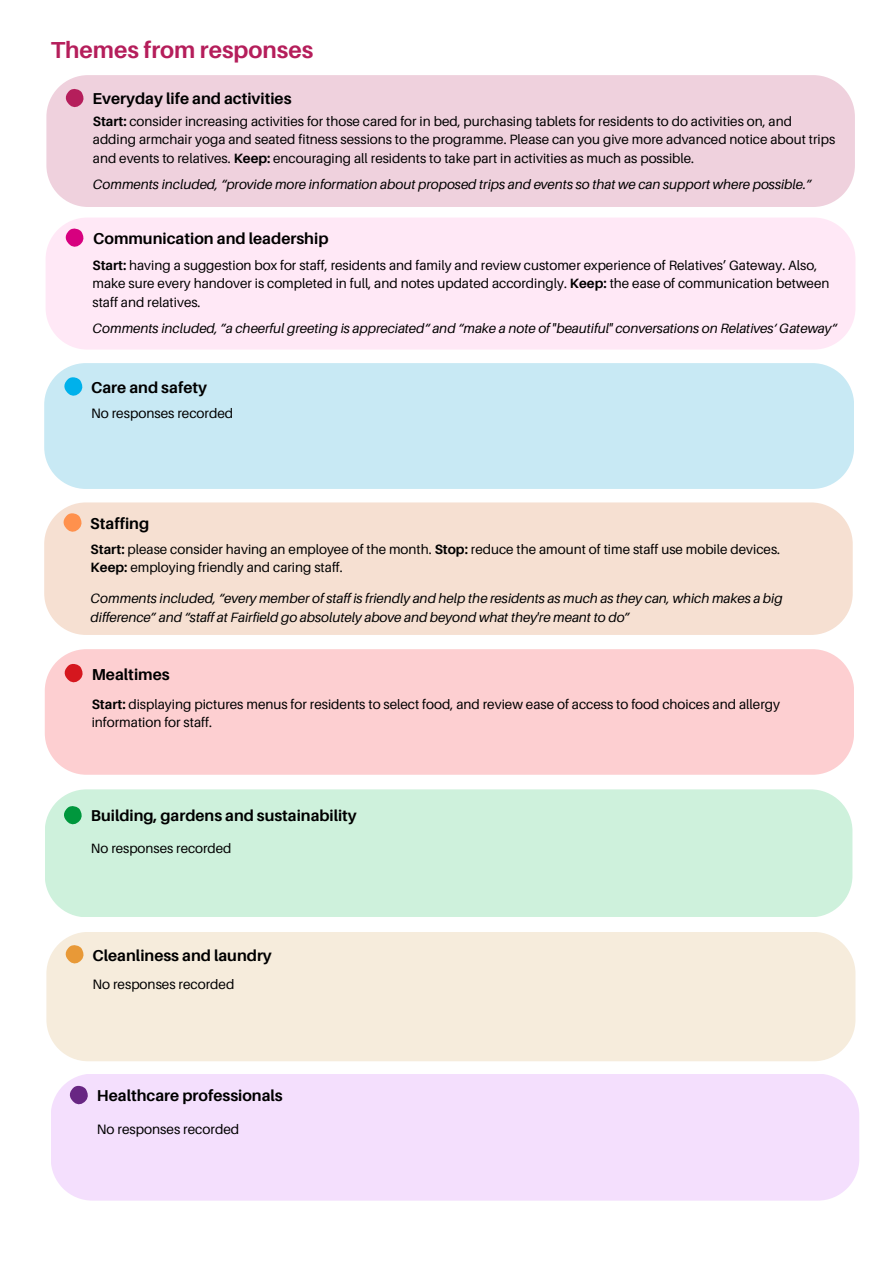
<style>
.page{position:relative;width:894px;height:1264px;background:#fff}
.page>*{position:absolute;margin:0;border:0;box-sizing:border-box;transform-origin:0 0}
.t1{font:700 23.1px "Aileron";color:#b51e5b}
.t2{font:300 16.05px "Aileron";color:#000}
.t3{font:700 15.75px "Aileron";color:#000}
.t4{font:13.65px "Aileron";color:#000}
.t5{font:13.5px/18.5px "Aileron";color:#000}
.t6{font:italic 13.5px/18.8px "Aileron";color:#000}
.t7{font:100 13.2px "Aileron";color:#000}
.s1{font-weight:700}
</style>
<div class="page">
<div style="left:44px;top:502px;width:808px;height:133px;background:#f6e0d2"></div>
<svg style="left:61px;top:511px;width:21px;height:22px"></svg>
<div style="left:44px;top:363px;width:809px;height:126px;background:#c8e9f4"></div>
<svg style="left:62px;top:375px;width:21px;height:22px"></svg>
<div style="left:45px;top:649px;width:808px;height:125px;background:#fdcfd1"></div>
<svg style="left:63px;top:662px;width:20px;height:21px"></svg>
<div style="left:45px;top:789px;width:807px;height:128px;background:#cef1dc"></div>
<svg style="left:62px;top:804px;width:20px;height:21px"></svg>
<div style="left:51px;top:1074px;width:808px;height:126px;background:#f4dffd"></div>
<svg style="left:68px;top:1084px;width:20px;height:21px"></svg>
<div style="left:46px;top:931px;width:809px;height:130px;background:#f6ecdc;border-radius:42px"></div>
<svg style="left:65px;top:945px;width:19px;height:19px"></svg>
<div style="left:46px;top:75px;width:808px;height:132px;background:#efd1dd"></div>
<svg style="left:64px;top:87px;width:20px;height:21px"></svg>
<div style="left:46px;top:217px;width:809px;height:132px;background:#ffe8f6"></div>
<svg style="left:64px;top:227px;width:20px;height:21px"></svg>
<h1 class="t1" style="left:51px;top:35px;width:264px">Themes from responses</h1>
<p class="t3" style="left:92px;top:89px;width:200px">Everyday life and activities</p>
<h2 class="t5" style="left:93px;top:111px;width:743px"><span class="s1">Start:</span> consider increasing activities for those cared for in bed, purchasing tablets for residents to do activities on, and adding armchair yoga and seated fitness sessions to the programme. Please can you give more advanced notice about trips and events to relatives. <span class="s1">Keep:</span> encouraging all residents to take part in activities as much as possible.</h2>
<h3 class="t6" style="left:93px;top:175px;width:720px">Comments included, “provide more information about proposed trips and events so that we can support where possible.”</h3>
<p class="t3" style="left:93px;top:229px;width:237px">Communication and leadership</p>
<p class="t5" style="left:92px;top:255px;width:738px"><span class="s1">Start:</span> having a suggestion box for staff, residents and family and review customer experience of Relatives’ Gateway. Also, make sure every handover is completed in full, and notes updated accordingly. <span class="s1">Keep:</span> the ease of communication between staff and relatives.</p>
<p class="t6" style="left:92px;top:319px;width:745px">Comments included, ”a cheerful greeting is appreciated“ and “make a note of "beautiful" conversations on Relatives‘ Gateway“</p>
<p class="t3" style="left:91px;top:377px;width:117px">Care and safety</p>
<p class="t4" style="left:91px;top:405px;width:144px">No responses recorded</p>
<p class="t3" style="left:90px;top:513px;width:60px">Staffing</p>
<p class="t5" style="left:91px;top:539px;width:690px"><span class="s1">Start:</span> please consider having an employee of the month. <span class="s1">Stop:</span> reduce the amount of time staff use mobile devices.</p>
<h2 class="t5" style="left:91px;top:558px;width:254px"><span class="s1">Keep:</span> employing friendly and caring staff.</h2>
<p class="t6" style="left:91px;top:588px;width:693px">Comments included, “every member of staff is friendly and help the residents as much as they can, which makes a big difference” and “staff at Fairfield go absolutely above and beyond what they're meant to do”</p>
<p class="t3" style="left:92px;top:664px;width:80px">Mealtimes</p>
<h2 class="t5" style="left:92px;top:694px;width:689px;line-height:18px"><span class="s1">Start:</span> displaying pictures menus for residents to select food, and review ease of access to food choices and allergy information for staff.</h2>
<p class="t2" style="left:523px;top:691px;width:10px">*</p>
<p class="t7" style="left:531px;top:699px;width:204px">Number of staff comments per theme</p>
<p class="t3" style="left:91px;top:806px;width:267px">Building, gardens and sustainability</p>
<p class="t5" style="left:91px;top:839px;width:142px">No responses recorded</p>
<p class="t3" style="left:92px;top:945px;width:181px">Cleanliness and laundry</p>
<p class="t4" style="left:92px;top:975px;width:143px">No responses recorded</p>
<h2 class="t3" style="left:97px;top:1086px;width:187px">Healthcare professionals</h2>
<p class="t4" style="left:97px;top:1120px;width:144px">No responses recorded</p>
</div>
